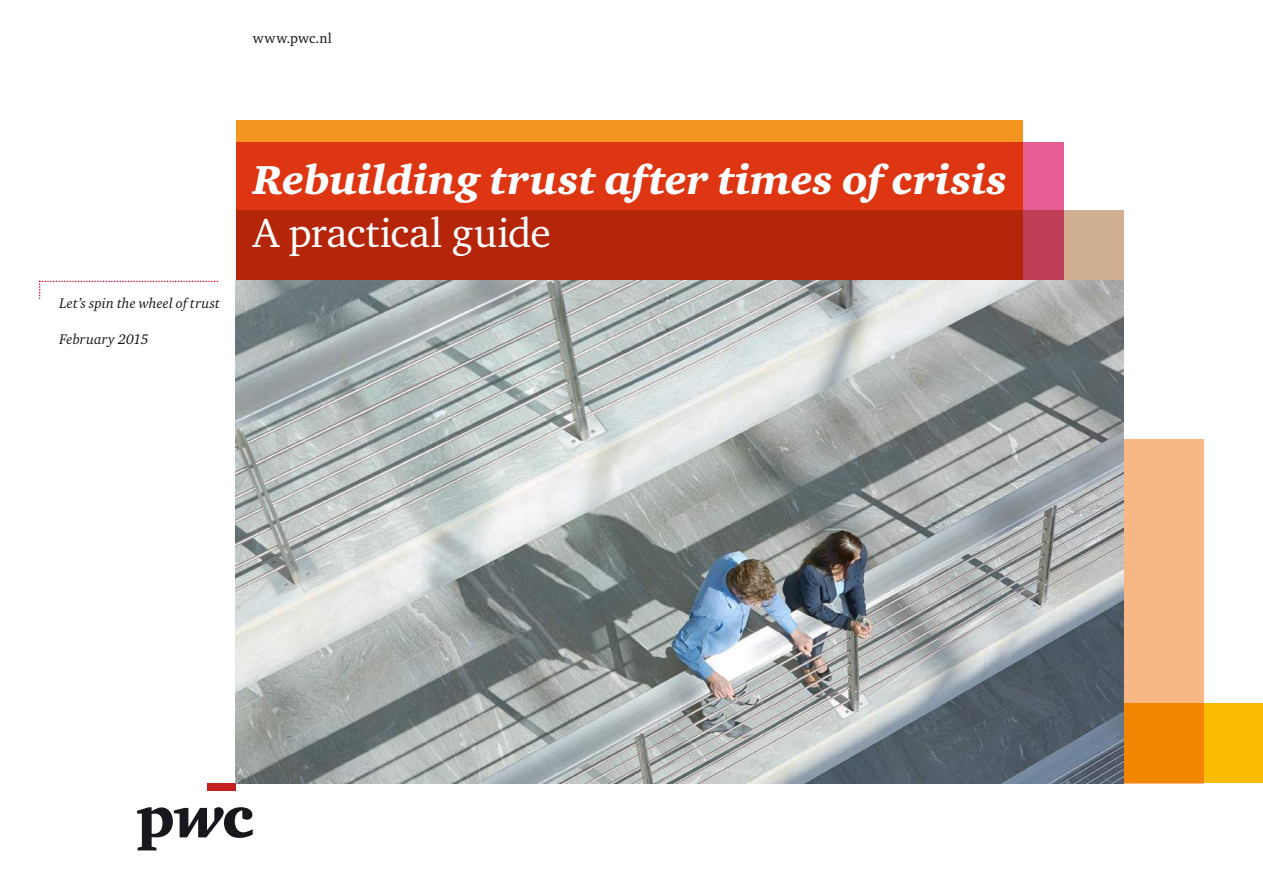
<style>
.page{position:relative;width:1263px;height:893px;background:#fff}
.page>*{position:absolute;margin:0;border:0;box-sizing:border-box;transform-origin:0 0}
.t1{font:italic 900 41.55px "Charter ITC Std";letter-spacing:.005em;color:#fff}
.t2{font:41.55px "Charter ITC Std";color:#fff}
.t3{font:italic 14.25px "Charter ITC Std";letter-spacing:.005em;color:#1a171c}
.t4{font:14.25px "Charter ITC Std";letter-spacing:.025em;color:#1a171c}
</style>
<div class="page">
<div style="left:236px;top:120px;width:787px;height:161px;background:#f3951f"></div>
<div style="left:236px;top:142px;width:827px;height:139px;background:#de3612"></div>
<svg style="left:236px;top:210px;width:888px;height:71px;background:#b73118"></svg>
<div style="left:1124px;top:704px;width:139px;height:79px;background:#fabb00"></div>
<svg style="left:1124px;top:439px;width:79px;height:344px;background:#f5ac66"></svg>
<div style="left:207px;top:783px;width:29px;height:7px;background:#c1201c"></div>
<svg style="left:137px;top:807px;width:116px;height:43px"></svg>
<svg style="left:39px;top:281px;width:180px;height:17px"></svg>
<img style="left:236px;top:281px;width:888px;height:502px">
<p class="t4" style="left:253px;top:29px;width:81px">www.pwc.nl</p>
<p class="t3" style="left:60px;top:294px;width:162px">Let’s spin the wheel of trust</p>
<p class="t3" style="left:60px;top:330px;width:91px">February 2015</p>
<h1 class="t1" style="left:253px;top:154px;width:756px">Rebuilding trust after times of crisis</h1>
<h1 class="t2" style="left:253px;top:207px;width:300px">A practical guide</h1>
</div>
